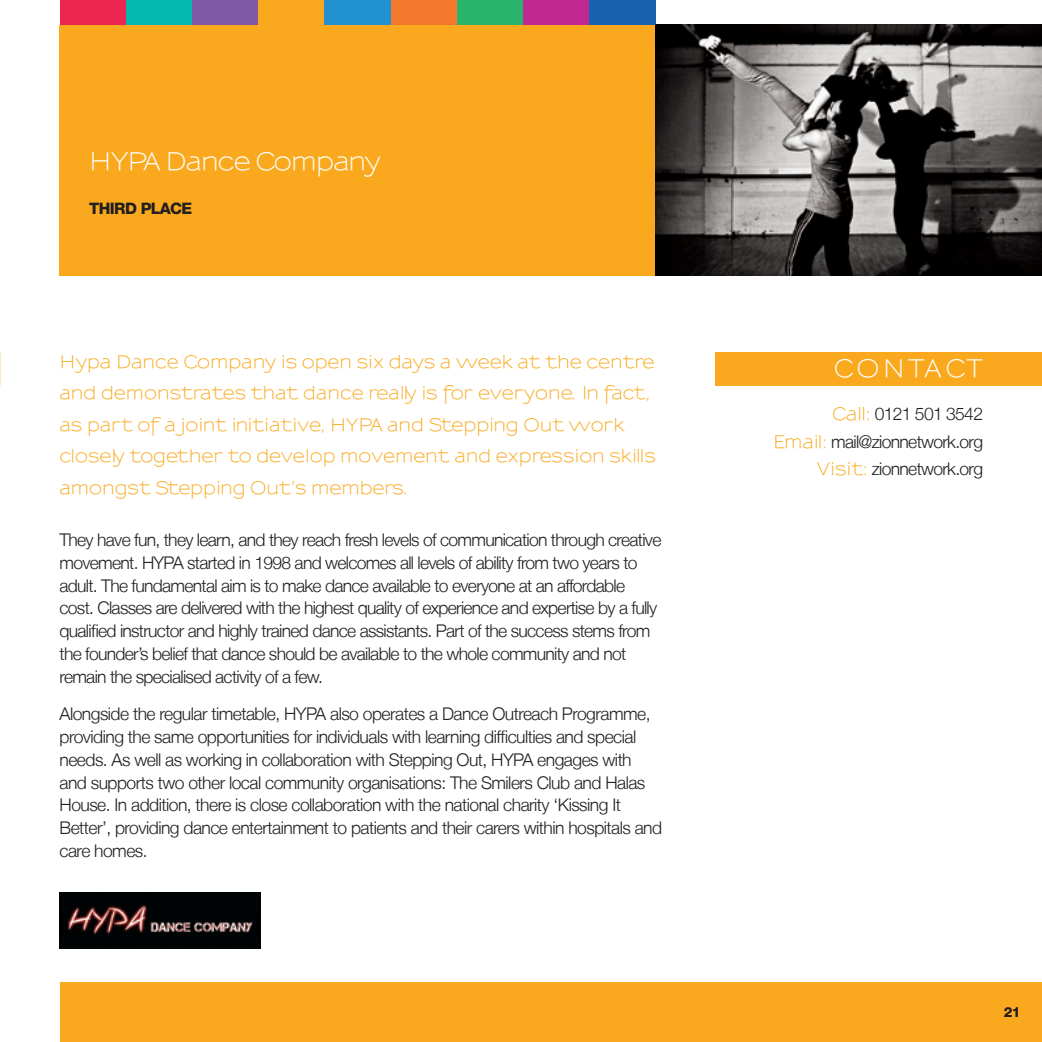
<style>
.page{position:relative;width:1042px;height:1042px;background:#fff}
.page>*{position:absolute;margin:0;border:0;box-sizing:border-box;transform-origin:0 0}
.Project_title{font:600 24.5px "Sansumi";letter-spacing:-.03em;color:#fff}
.Project_title-2{font:600 24.5px "Sansumi";letter-spacing:.105em;color:#fff}
.Body{font:300 17.5px/22.8px "Helvetica Neue LT";letter-spacing:-.04em;color:#231f20}
.Intro{font:600 17.5px/31.5px "Sansumi";color:#faa91e}
.LEP{font:800 15.75px "Helvetica Neue LT";letter-spacing:-.04em;color:#231f20}
.t1{font:800 14px "Helvetica Neue LT";color:#231f20}
.s1{font-family:"Sansumi";font-weight:600;color:#faa91e}
</style>
<div class="page">
<div style="left:60px;top:0;width:66px;height:25px;background:#ed264f"></div>
<div style="left:126px;top:0;width:66px;height:25px;background:#03b9b2"></div>
<div style="left:192px;top:0;width:67px;height:25px;background:#8158a4"></div>
<div style="left:259px;top:0;width:66px;height:25px;background:#faa91e"></div>
<div style="left:325px;top:0;width:66px;height:25px;background:#2291d0"></div>
<div style="left:391px;top:0;width:66px;height:25px;background:#f4792d"></div>
<div style="left:457px;top:0;width:66px;height:25px;background:#2ab46b"></div>
<div style="left:523px;top:0;width:66px;height:25px;background:#c12892"></div>
<div style="left:589px;top:0;width:66px;height:25px;background:#1863b0"></div>
<div style="left:60px;top:25px;width:595px;height:250px;background:#faa91e"></div>
<img style="left:655px;top:25px;width:387px;height:250px">
<div style="left:60px;top:982px;width:982px;height:60px;background:#faa91e"></div>
<div style="left:715px;top:352px;width:327px;height:33px;background:#faa91e"></div>
<img style="left:60px;top:892px;width:200px;height:56px">
<p class="Project_title" style="left:89px;top:149px;width:293px">HYPA Dance Company</p>
<p class="LEP" style="left:89px;top:199px;width:105px">THIRD PLACE</p>
<p class="Intro" style="left:60px;top:347px;width:598px">Hypa Dance Company is open six days a week at the centre and demonstrates that dance really is for everyone. In fact, as part of a joint initiative, HYPA and Stepping Out work closely together to develop movement and expression skills amongst Stepping Out’s members.</p>
<p class="Body" style="left:60px;top:528px;width:603px">They have fun, they learn, and they reach fresh levels of communication through creative movement. HYPA started in 1998 and welcomes all levels of ability from two years to adult. The fundamental aim is to make dance available to everyone at an affordable cost. Classes are delivered with the highest quality of experience and expertise by a fully qualified instructor and highly trained dance assistants. Part of the success stems from the founder’s belief that dance should be available to the whole community and not remain the specialised activity of a few.</p>
<p class="Body" style="left:60px;top:702px;width:604px">Alongside the regular timetable, HYPA also operates a Dance Outreach Programme, providing the same opportunities for individuals with learning difficulties and special needs. As well as working in collaboration with Stepping Out, HYPA engages with and supports two other local community organisations: The Smilers Club and Halas House. In addition, there is close collaboration with the national charity ‘Kissing It Better’, providing dance entertainment to patients and their carers within hospitals and care homes.</p>
<p class="Project_title-2" style="left:834px;top:356px;width:151px">CONTACT</p>
<p class="Body" style="left:832px;top:402px;width:152px"><span class="s1">Call:</span> 0121 501 3542</p>
<p class="Body" style="left:773px;top:430px;width:211px"><span class="s1">Email:</span> mail@zionnetwork.org</p>
<p class="Body" style="left:817px;top:457px;width:168px"><span class="s1">Visit:</span> zionnetwork.org</p>
<p class="t1" style="left:1003px;top:1004px;width:19px">21</p>
</div>
